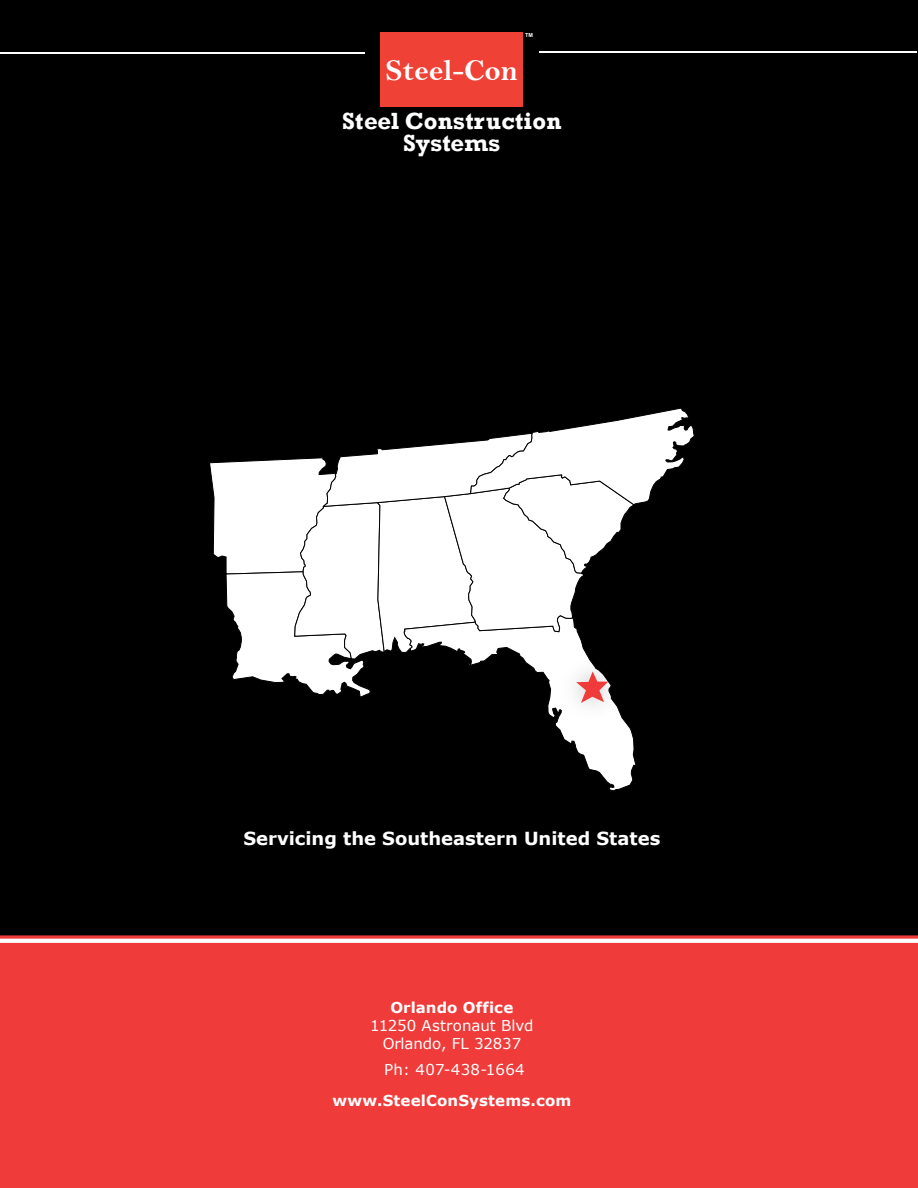
<style>
.page{position:relative;width:918px;height:1188px;background:#fff}
.page>*{position:absolute;margin:0;border:0;box-sizing:border-box;transform-origin:0 0}
.t1{font:30.3px "Bell MT Bold";letter-spacing:.005em;color:#fff}
.t2{font:700 24px/22.8px "Rockwell";letter-spacing:.01em;color:#fff;text-align:center}
.t3{font:700 18px "Verdana";color:#fff}
.t4{font:700 15px "Verdana";letter-spacing:.01em;color:#fff}
.t5{font:15px/18px "Verdana";letter-spacing:-.005em;color:#fff;text-align:center}
.t6{font:15px "Verdana";letter-spacing:.02em;color:#fff}
.t7{font:700 5.55px "Arial";color:#fff}
</style>
<div class="page">
<img style="left:917px;top:0;width:1px;height:925px">
<svg style="left:917px;top:102px;width:1px;height:101px"></svg>
<div style="left:0;top:0;width:917px;height:1188px;background:#000"></div>
<div style="left:0;top:930px;width:918px;height:258px;background:#ef3b39"></div>
<div style="left:0;top:925px;width:918px;height:10px;background:#000"></div>
<svg style="left:0;top:939px;width:918px;height:4px;fill:#fff"></svg>
<hr style="left:0;top:52px;width:364px;height:2px;background:#fff">
<div style="left:380px;top:33px;width:143px;height:74px;background:#ef4136"></div>
<svg style="left:209px;top:408px;width:486px;height:383px"></svg>
<hr style="left:540px;top:51px;width:377px;height:2px;background:#fff">
<p class="t7" style="left:525px;top:32px;width:9px">TM</p>
<h1 class="t1" style="left:386px;top:53px;width:133px">Steel-Con</h1>
<h2 class="t2" style="left:342px;top:109px;width:221px">Steel Construction<br>Systems</h2>
<p class="t3" style="left:243px;top:827px;width:419px">Servicing the Southeastern United States</p>
<p class="t4" style="left:390px;top:998px;width:124px">Orlando Office</p>
<p class="t5" style="left:370px;top:1017px;width:165px">11250 Astronaut Blvd<br>Orlando, FL 32837</p>
<p class="t6" style="left:384px;top:1059px;width:142px">Ph: 407-438-1664</p>
<p class="t4" style="left:333px;top:1091px;width:240px">www.SteelConSystems.com</p>
</div>
